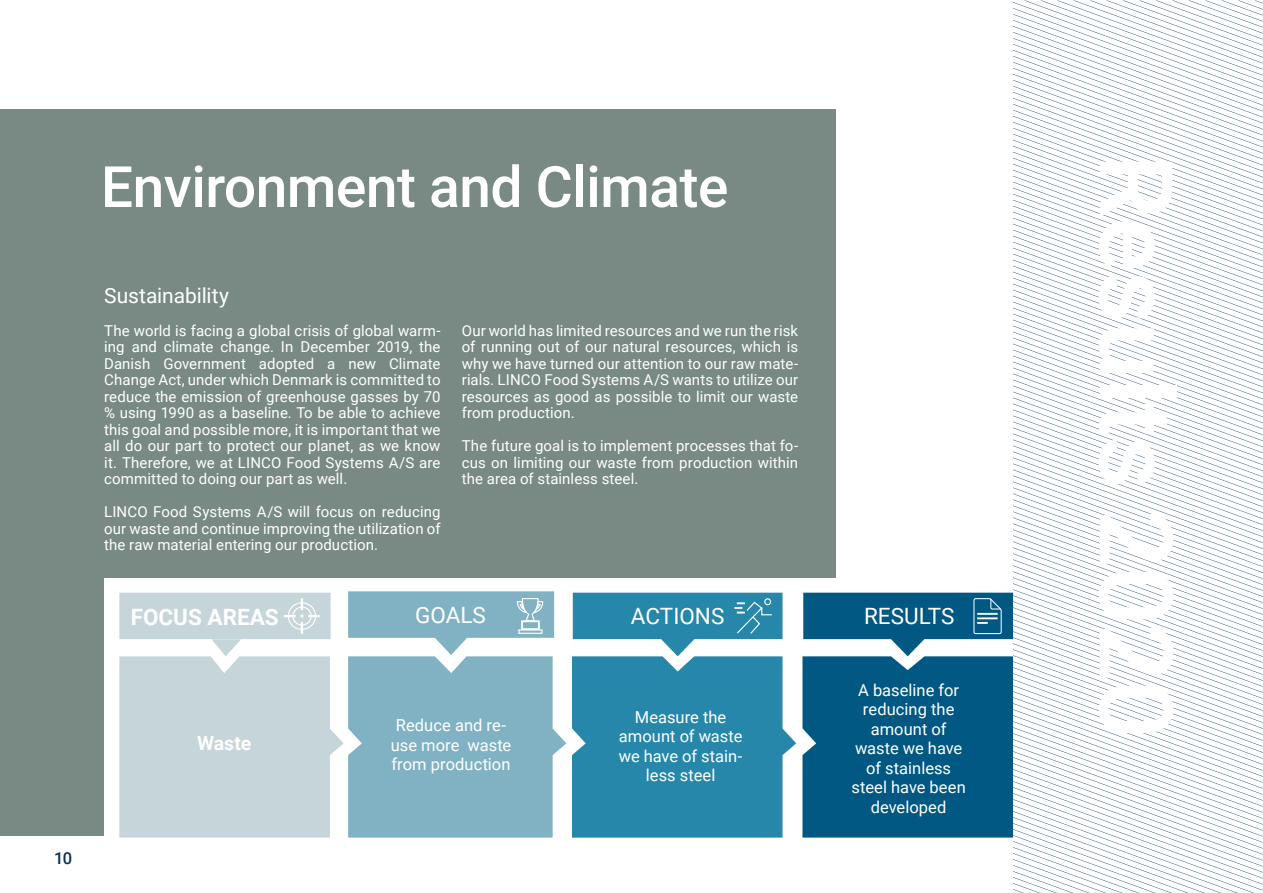
<style>
.page{position:relative;width:1263px;height:893px;background:#fff}
.page>*{position:absolute;margin:0;border:0;box-sizing:border-box;transform-origin:0 0}
.t1{font:500 102px "Roboto";letter-spacing:-.01em;color:#fff}
.t2{font:500 57px "Roboto";letter-spacing:-.01em;color:#fff}
.t3{font:22.5px "Roboto";color:#fff}
.t4{font:700 22.5px "Roboto";color:#fff}
.t5{font:21px "Roboto";letter-spacing:-.005em;color:#fff}
.t6{font:700 19.5px "Roboto";letter-spacing:-.005em;color:#fff}
.t7{font:16.5px/19.5px "Roboto";color:#fff;text-align:center}
.t8{font:500 16.5px "Roboto";color:#093152}
.t9{font:15px/16.5px "Roboto";letter-spacing:.005em;color:#fff;text-align:justify}
</style>
<div class="page">
<div style="left:0;top:109px;width:836px;height:726px;background:#788a83"></div>
<svg style="left:1013px;top:0;width:250px;height:893px"></svg>
<div style="left:104px;top:579px;width:909px;height:288px;background:#fff"></div>
<svg style="left:119px;top:591px;width:447px;height:247px;background:#b1ccd6"></svg>
<svg style="left:572px;top:593px;width:224px;height:245px;background:#4296b5"></svg>
<svg style="left:802px;top:593px;width:211px;height:245px;background:#15658d"></svg>
<hr style="left:1262px;top:0;width:1px;height:161px;background:#093152">
<p class="t8" style="left:54px;top:847px;width:19px">10</p>
<h2 class="t2" style="left:101px;top:147px;width:629px">Environment and Climate</h2>
<h3 class="t5" style="left:104px;top:281px;width:126px">Sustainability</h3>
<p class="t9" style="left:104px;top:322px;width:338px">The world is facing a global crisis of global warm&shy;ing and climate change. In December 2019, the Danish Government adopted a new Climate Change Act, under which Denmark is committed to reduce the emission of greenhouse gasses by 70 % using 1990 as a baseline. To be able to achieve this goal and possible more, it is important that we all do our part to protect our planet, as we know it. Therefore, we at LINCO Food Systems A/S are committed to doing our part as well.</p>
<p class="t9" style="left:104px;top:503px;width:338px">LINCO Food Systems A/S will focus on reducing our waste and continue improving the utilization of the raw material entering our production.</p>
<p class="t9" style="left:462px;top:322px;width:338px">Our world has limited resources and we run the risk of running out of our natural resources, which is why we have turned our attention to our raw mate&shy;rials. LINCO Food Systems A/S wants to utilize our resources as good as possible to limit our waste from production.</p>
<p class="t9" style="left:462px;top:437px;width:338px">The future goal is to implement processes that fo&shy;cus on limiting our waste from production within the area of stainless steel.</p>
<h3 class="t4" style="left:131px;top:601px;width:149px">FOCUS AREAS</h3>
<h3 class="t3" style="left:415px;top:599px;width:72px">GOALS</h3>
<h3 class="t3" style="left:631px;top:600px;width:95px">ACTIONS</h3>
<h3 class="t3" style="left:864px;top:600px;width:92px">RESULTS</h3>
<h3 class="t6" style="left:197px;top:729px;width:56px">Waste</h3>
<p class="t7" style="left:391px;top:715px;width:122px">Reduce and re&shy;use more waste from production</p>
<p class="t7" style="left:619px;top:707px;width:125px">Measure the amount of waste we have of stain&shy;less steel</p>
<p class="t7" style="left:851px;top:680px;width:116px">A baseline for reducing the amount of waste we have of stainless steel have been developed</p>
<h1 class="t1" style="left:1207px;top:154px;width:586px;rotate:90deg">Results 2020</h1>
</div>
